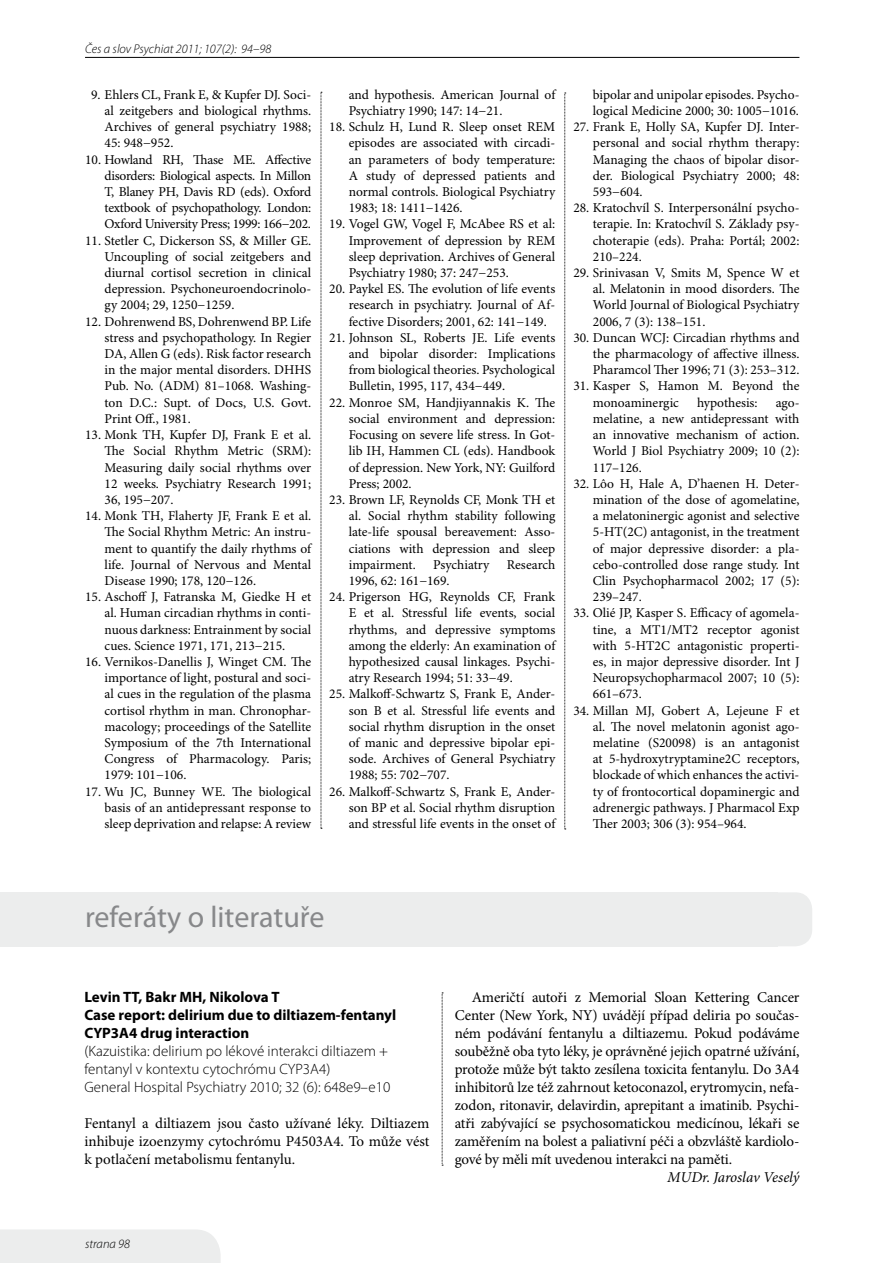
<style>
.page{position:relative;width:893px;height:1263px;background:#fff}
.page>*{position:absolute;margin:0;border:0;box-sizing:border-box;transform-origin:0 0}
.t1{font:30px "Myriad Pro";color:#87888a}
.t2{font:15px/18px "Minion Pro";letter-spacing:-.01em;color:#000;text-align:justify}
.t3{font:300 15px/18px "Myriad Pro";color:#000}
.t4{font:700 15px/18px "Myriad Pro";color:#000}
.t5{font:italic 15px "Minion Pro";letter-spacing:-.01em;color:#000}
.t6{font:13.5px/16.2px "Minion Pro";color:#000;text-align:justify}
.t7{font:italic 300 12.75px "Myriad Pro";color:#000}
</style>
<div class="page">
<hr style="left:85px;top:57px;width:714px;height:1px;background:#000">
<div style="left:0;top:1229px;width:221px;height:34px;background:#eceded"></div>
<svg style="left:442px;top:993px;width:1px;height:173px"></svg>
<svg style="left:321px;top:92px;width:1px;height:737px"></svg>
<svg style="left:565px;top:93px;width:1px;height:737px"></svg>
<div style="left:576px;top:892px;width:236px;height:54px;background:#eceded;border-radius:17px"></div>
<div style="left:0;top:892px;width:778px;height:54px;background:#eceded"></div>
<p class="t7" style="left:85px;top:42px;width:188px">Čes a slov Psychiat 2011; 107(2): 94–98</p>
<p class="t6" style="left:105px;top:87px;width:208px;text-indent:-13px">9. Ehlers CL, Frank E, &amp; Kupfer DJ. Soci&shy;al zeitgebers and biological rhythms.<br>Archives of general psychiatry 1988; 45: 948−952.</p>
<p class="t6" style="left:105px;top:152px;width:208px;text-indent:-19px">10. Howland RH, Thase ME. Affective disorders: Biological aspects. In Millon T, Blaney PH, Davis RD (eds). Oxford textbook of psychopathology. London:<br>Oxford University Press; 1999: 166−202.</p>
<p class="t6" style="left:105px;top:233px;width:208px;text-indent:-19px">11. Stetler C, Dickerson SS, &amp; Miller GE.<br>Uncoupling of social zeitgebers and diurnal cortisol secretion in clinical depression. Psychoneuroendocrinolo&shy;gy 2004; 29, 1250−1259.</p>
<p class="t6" style="left:105px;top:314px;width:208px;text-indent:-19px">12. Dohrenwend BS, Dohrenwend BP. Life stress and psychopathology. In Regier DA, Allen G (eds). Risk factor research in the major mental disorders. DHHS Pub. No. (ADM) 81–1068. Washing&shy;ton D.C.: Supt. of Docs, U.S. Govt.<br>Print Off., 1981.</p>
<p class="t6" style="left:105px;top:427px;width:208px;text-indent:-19px">13. Monk TH, Kupfer DJ, Frank E et al.<br>The Social Rhythm Metric (SRM):<br>Measuring daily social rhythms over 12 weeks. Psychiatry Research 1991; 36, 195−207.</p>
<p class="t6" style="left:105px;top:508px;width:208px;text-indent:-19px">14. Monk TH, Flaherty JF, Frank E et al.<br>The Social Rhythm Metric: An instru&shy;ment to quantify the daily rhythms of life. Journal of Nervous and Mental Disease 1990; 178, 120−126.</p>
<p class="t6" style="left:105px;top:589px;width:208px;text-indent:-19px">15. Aschoff J, Fatranska M, Giedke H et al. Human circadian rhythms in conti&shy;nuous darkness: Entrainment by social cues. Science 1971, 171, 213−215.</p>
<p class="t6" style="left:105px;top:654px;width:208px;text-indent:-19px">16. Vernikos-Danellis J, Winget CM. The importance of light, postural and soci&shy;al cues in the regulation of the plasma cortisol rhythm in man. Chronophar&shy;macology; proceedings of the Satellite Symposium of the 7th International Congress of Pharmacology. Paris; 1979: 101−106.</p>
<p class="t6" style="left:105px;top:784px;width:208px;text-indent:-19px">17. Wu JC, Bunney WE. The biological basis of an antidepressant response to sleep deprivation and relapse: A review</p>
<p class="t6" style="left:349px;top:87px;width:208px">and hypothesis. American Journal of<br>Psychiatry 1990; 147: 14−21.</p>
<p class="t6" style="left:349px;top:119px;width:208px;text-indent:-19px">18. Schulz H, Lund R. Sleep onset REM episodes are associated with circadi&shy;an parameters of body temperature:<br>A study of depressed patients and normal controls. Biological Psychiatry 1983; 18: 1411−1426.</p>
<p class="t6" style="left:349px;top:217px;width:208px;text-indent:-19px">19. Vogel GW, Vogel F, McAbee RS et al:<br>Improvement of depression by REM sleep deprivation. Archives of General Psychiatry 1980; 37: 247−253.</p>
<p class="t6" style="left:349px;top:281px;width:208px;text-indent:-19px">20. Paykel ES. The evolution of life events research in psychiatry. Journal of Af&shy;fective Disorders; 2001, 62: 141−149.</p>
<p class="t6" style="left:349px;top:330px;width:208px;text-indent:-19px">21. Johnson SL, Roberts JE. Life events and bipolar disorder: Implications from biological theories. Psychological Bulletin, 1995, 117, 434−449.</p>
<p class="t6" style="left:349px;top:395px;width:208px;text-indent:-19px">22. Monroe SM, Handjiyannakis K. The social environment and depression:<br>Focusing on severe life stress. In Got&shy;lib IH, Hammen CL (eds). Handbook of depression. New York, NY: Guilford Press; 2002.</p>
<p class="t6" style="left:349px;top:492px;width:208px;text-indent:-19px">23. Brown LF, Reynolds CF, Monk TH et al. Social rhythm stability following late-life spousal bereavement: Asso&shy;ciations with depression and sleep impairment.</p>
<p class="t6" style="left:433px;top:557px;width:58px">Psychiatry</p>
<p class="t6" style="left:507px;top:557px;width:50px">Research</p>
<p class="t6" style="left:349px;top:573px;width:102px">1996, 62: 161−169.</p>
<p class="t6" style="left:349px;top:589px;width:208px;text-indent:-19px">24. Prigerson HG, Reynolds CF, Frank E et al. Stressful life events, social rhythms, and depressive symptoms among the elderly: An examination of hypothesized causal linkages. Psychi&shy;atry Research 1994; 51: 33−49.</p>
<p class="t6" style="left:349px;top:686px;width:208px;text-indent:-19px">25. Malkoff-Schwartz S, Frank E, Ander&shy;son B et al. Stressful life events and social rhythm disruption in the onset of manic and depressive bipolar epi&shy;sode. Archives of General Psychiatry 1988; 55: 702−707.</p>
<p class="t6" style="left:349px;top:784px;width:208px;text-indent:-19px">26. Malkoff-Schwartz S, Frank E, Ander&shy;son BP et al. Social rhythm disruption and stressful life events in the onset of</p>
<p class="t6" style="left:593px;top:87px;width:208px">bipolar and unipolar episodes. Psycho&shy;logical Medicine 2000; 30: 1005−1016.</p>
<p class="t6" style="left:593px;top:119px;width:208px;text-indent:-19px">27. Frank E, Holly SA, Kupfer DJ. Inter&shy;personal and social rhythm therapy:<br>Managing the chaos of bipolar disor&shy;der. Biological Psychiatry 2000; 48:<br>593−604.</p>
<p class="t6" style="left:593px;top:200px;width:208px;text-indent:-19px">28. Kratochvíl S. Interpersonální psycho&shy;terapie. In: Kratochvíl S. Základy psy&shy;choterapie (eds). Praha: Portál; 2002:<br>210–224.</p>
<p class="t6" style="left:593px;top:265px;width:208px;text-indent:-19px">29. Srinivasan V, Smits M, Spence W et al. Melatonin in mood disorders. The World Journal of Biological Psychiatry 2006, 7 (3): 138–151.</p>
<p class="t6" style="left:593px;top:330px;width:208px;text-indent:-19px">30. Duncan WCJ: Circadian rhythms and the pharmacology of affective illness.<br>Pharamcol Ther 1996; 71 (3): 253–312.</p>
<p class="t6" style="left:593px;top:379px;width:208px;text-indent:-19px">31. Kasper S, Hamon M. Beyond the monoaminergic</p>
<p class="t6" style="left:697px;top:395px;width:62px">hypothesis:</p>
<p class="t6" style="left:593px;top:395px;width:208px;text-indent:183px">ago&shy;melatine, a new antidepressant with an innovative mechanism of action.<br>World J Biol Psychiatry 2009; 10 (2):<br>117–126.</p>
<p class="t6" style="left:593px;top:476px;width:208px;text-indent:-19px">32. Lôo H, Hale A, D’haenen H. Deter&shy;mination of the dose of agomelatine, a melatoninergic agonist and selective 5-HT(2C) antagonist, in the treatment of major depressive disorder: a pla&shy;cebo-controlled dose range study. Int Clin Psychopharmacol 2002; 17 (5):<br>239–247.</p>
<p class="t6" style="left:593px;top:605px;width:208px;text-indent:-19px">33. Olié JP, Kasper S. Efficacy of agomela&shy;tine, a MT1/MT2 receptor agonist with 5-HT2C antagonistic properti&shy;es, in major depressive disorder. Int J Neuropsychopharmacol 2007; 10 (5):<br>661–673.</p>
<p class="t6" style="left:593px;top:703px;width:208px;text-indent:-19px">34. Millan MJ, Gobert A, Lejeune F et al. The novel melatonin agonist ago&shy;melatine (S20098) is an antagonist at 5-hydroxytryptamine2C receptors, blockade of which enhances the activi&shy;ty of frontocortical dopaminergic and adrenergic pathways. J Pharmacol Exp Ther 2003; 306 (3): 954–964.</p>
<h1 class="t1" style="left:85px;top:901px;width:241px">referáty o literatuře</h1>
<p class="t4" style="left:84px;top:988px;width:313px">Levin TT, Bakr MH, Nikolova T<br>Case report: delirium due to diltiazem-fentanyl<br>CYP3A4 drug interaction</p>
<p class="t3" style="left:84px;top:1042px;width:307px">(Kazuistika: delirium po lékové interakci diltiazem + fentanyl v kontextu cytochrómu CYP3A4)<br>General Hospital Psychiatry 2010; 32 (6): 648e9–e10</p>
<p class="t2" style="left:84px;top:1115px;width:347px">Fentanyl a diltiazem jsou často užívané léky. Diltiazem inhibuje izoenzymy cytochrómu P4503A4. To může vést k potlačení metabolismu fentanylu.</p>
<p class="t7" style="left:85px;top:1237px;width:47px">strana 98</p>
<p class="t2" style="left:455px;top:989px;width:346px;text-indent:17px">Američtí autoři z Memorial Sloan Kettering Cancer Center (New York, NY) uvádějí případ deliria po součas&shy;ném podávání fentanylu a diltiazemu. Pokud podáváme souběžně oba tyto léky, je oprávněné jejich opatrné užívání, protože může být takto zesílena toxicita fentanylu. Do 3A4 inhibitorů lze též zahrnout ketoconazol, erytromycin, nefa&shy;zodon, ritonavir, delavirdin, aprepitant a imatinib. Psychi&shy;atři zabývající se psychosomatickou medicínou, lékaři se zaměřením na bolest a paliativní péči a obzvláště kardiolo&shy;gové by měli mít uvedenou interakci na paměti.</p>
<p class="t5" style="left:667px;top:1168px;width:134px">MUDr. Jaroslav Veselý</p>
</div>
